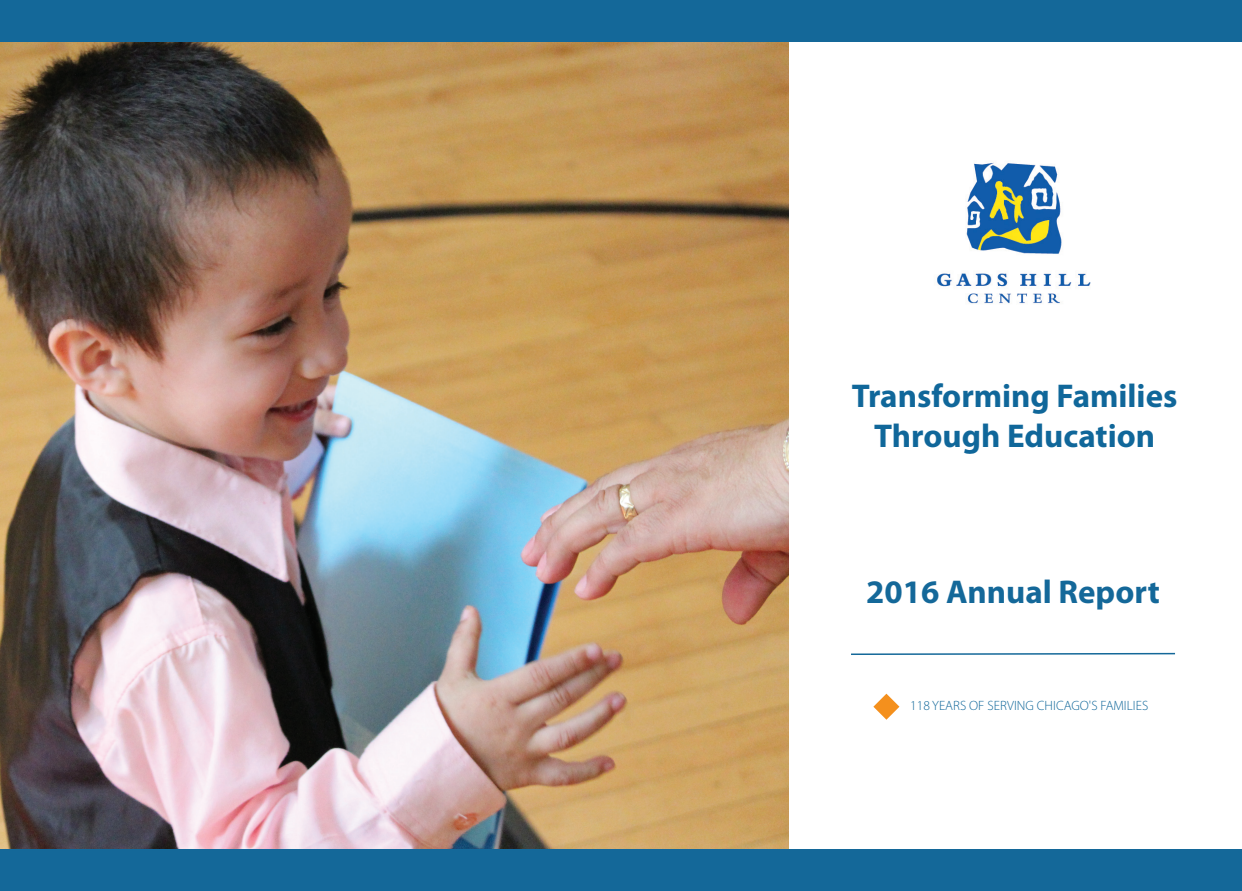
<style>
.page{position:relative;width:1242px;height:891px;background:#fff}
.page>*{position:absolute;margin:0;border:0;box-sizing:border-box;transform-origin:0 0}
.t1{font:700 33px/39.6px "Myriad Pro";color:#10679a;text-align:center}
.t2{font:700 33px "Myriad Pro";color:#146899}
.t3{font:300 13.5px "Myriad Pro";color:#10679a}
</style>
<div class="page">
<img style="left:0;top:42px;width:788px;height:807px">
<svg style="left:851px;top:652px;width:324px;height:3px"></svg>
<svg style="left:873px;top:694px;width:26px;height:26px"></svg>
<img style="left:937px;top:162px;width:154px;height:142px">
<div style="left:0;top:0;width:1242px;height:42px;background:#146899"></div>
<div style="left:0;top:849px;width:1242px;height:42px;background:#146899"></div>
<p class="t1" style="left:852px;top:375px;width:327px">Transforming Families<br>Through Education</p>
<p class="t2" style="left:866px;top:570px;width:295px">2016 Annual Report</p>
<p class="t3" style="left:910px;top:697px;width:240px">118 YEARS OF SERVING CHICAGO'S FAMILIES</p>
</div>
